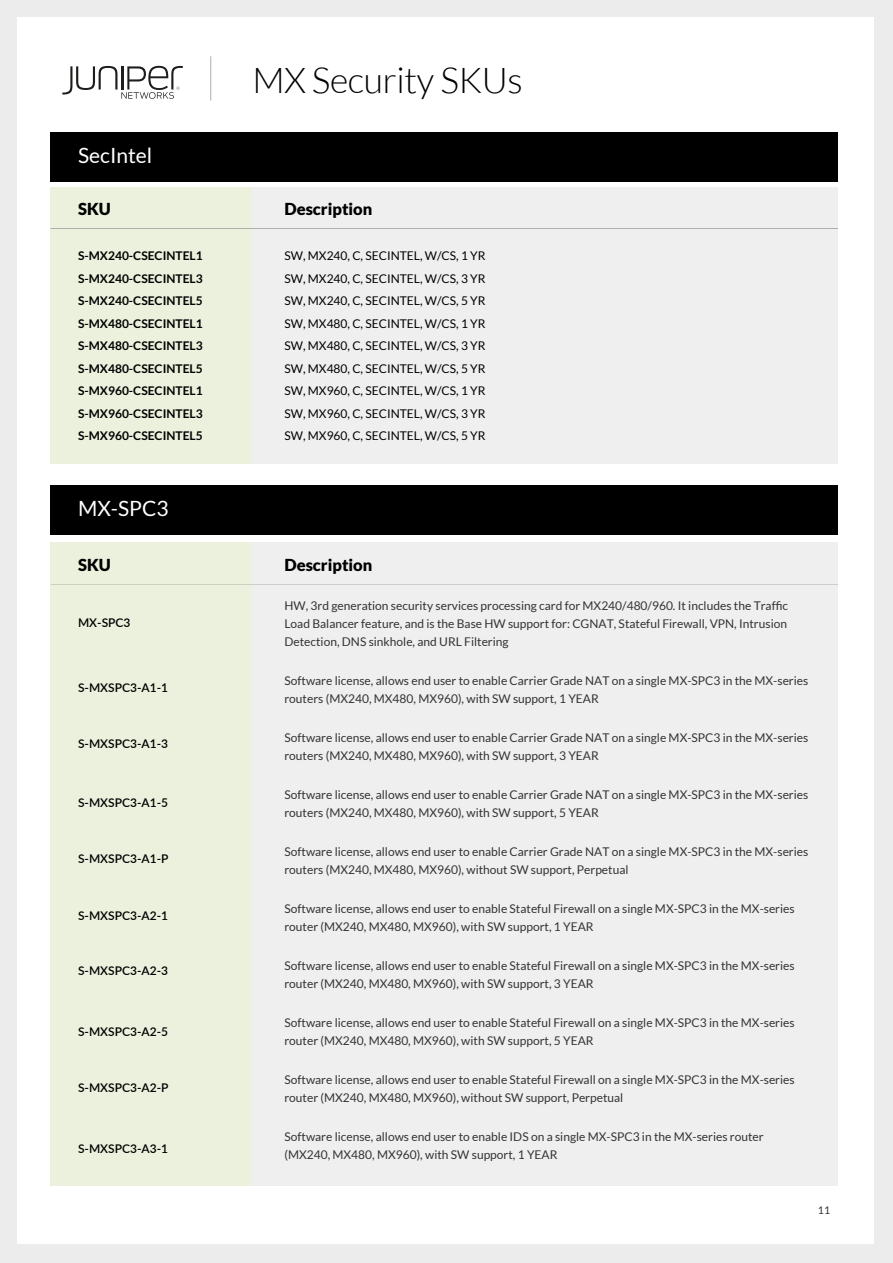
<style>
.page{position:relative;width:893px;height:1263px;background:#ececec}
.page>*{position:absolute;margin:0;border:0;box-sizing:border-box;transform-origin:0 0}
.t1{font:300 35.55px "Lato";letter-spacing:-.01em;color:#000}
.t2{font:21px "Lato";color:#fff}
.t3{font:900 16.5px "Lato";color:#000}
.t4{font:12px/18px "Lato";color:#333}
.t5{font:12px/22.5px "Lato";color:#000;text-align:justify}
.t6{font:700 12px/22.5px "Lato";color:#000;text-align:justify}
.t7{font:600 12px "Lato";color:#000}
.t8{font:10.5px "Lato";color:#333}
</style>
<div class="page">
<div style="left:17px;top:17px;width:857px;height:1227px;background:#fff"></div>
<hr style="left:210px;top:56px;width:1px;height:45px;background:#adadad">
<div style="left:253px;top:543px;width:585px;height:643px;background:#efefef"></div>
<div style="left:50px;top:543px;width:202px;height:643px;background:#ebf1dc"></div>
<div style="left:253px;top:187px;width:585px;height:277px;background:#efefef"></div>
<div style="left:50px;top:187px;width:202px;height:277px;background:#ebf1dc"></div>
<div style="left:50px;top:132px;width:788px;height:50px;background:#000"></div>
<hr style="left:50px;top:228px;width:788px;height:1px;background:#989897">
<hr style="left:50px;top:584px;width:788px;height:1px;background:#989897">
<div style="left:50px;top:486px;width:788px;height:49px;background:#000"></div>
<svg style="left:62px;top:66px;width:121px;height:33px"></svg>
<h2 class="t2" style="left:78px;top:143px;width:76px">SecIntel</h2>
<h3 class="t3" style="left:78px;top:200px;width:34px">SKU</h3>
<p class="t6" style="left:78px;top:244px;width:126px">S-MX240-CSECINTEL1<br>S-MX240-CSECINTEL3<br>S-MX240-CSECINTEL5<br>S-MX480-CSECINTEL1<br>S-MX480-CSECINTEL3<br>S-MX480-CSECINTEL5<br>S-MX960-CSECINTEL1<br>S-MX960-CSECINTEL3<br>S-MX960-CSECINTEL5</p>
<h2 class="t2" style="left:78px;top:497px;width:92px">MX-SPC3</h2>
<h3 class="t3" style="left:78px;top:555px;width:34px">SKU</h3>
<p class="t7" style="left:78px;top:614px;width:54px">MX-SPC3</p>
<p class="t7" style="left:78px;top:679px;width:92px">S-MXSPC3-A1-1</p>
<p class="t7" style="left:78px;top:734px;width:92px">S-MXSPC3-A1-3</p>
<p class="t7" style="left:78px;top:794px;width:92px">S-MXSPC3-A1-5</p>
<p class="t7" style="left:78px;top:850px;width:92px">S-MXSPC3-A1-P</p>
<p class="t7" style="left:78px;top:907px;width:92px">S-MXSPC3-A2-1</p>
<p class="t7" style="left:78px;top:962px;width:92px">S-MXSPC3-A2-3</p>
<p class="t7" style="left:78px;top:1023px;width:92px">S-MXSPC3-A2-5</p>
<p class="t7" style="left:78px;top:1079px;width:92px">S-MXSPC3-A2-P</p>
<p class="t7" style="left:78px;top:1140px;width:92px">S-MXSPC3-A3-1</p>
<h1 class="t1" style="left:252px;top:61px;width:272px">MX Security SKUs</h1>
<h3 class="t3" style="left:284px;top:200px;width:89px">Description</h3>
<p class="t5" style="left:284px;top:245px;width:203px">SW, MX240, C, SECINTEL, W/CS, 1 YR SW, MX240, C, SECINTEL, W/CS, 3 YR SW, MX240, C, SECINTEL, W/CS, 5 YR SW, MX480, C, SECINTEL, W/CS, 1 YR SW, MX480, C, SECINTEL, W/CS, 3 YR SW, MX480, C, SECINTEL, W/CS, 5 YR SW, MX960, C, SECINTEL, W/CS, 1 YR SW, MX960, C, SECINTEL, W/CS, 3 YR SW, MX960, C, SECINTEL, W/CS, 5 YR</p>
<h3 class="t3" style="left:284px;top:555px;width:89px">Description</h3>
<p class="t4" style="left:284px;top:596px;width:505px;text-align:justify">HW, 3rd generation security services processing card for MX240/480/960. It includes the Traffic Load Balancer feature, and is the Base HW support for: CGNAT, Stateful Firewall, VPN, Intrusion Detection, DNS sinkhole, and URL Filtering</p>
<p class="t4" style="left:284px;top:671px;width:525px">Software license, allows end user to enable Carrier Grade NAT on a single MX-SPC3 in the MX-series routers (MX240, MX480, MX960), with SW support, 1 YEAR</p>
<p class="t4" style="left:284px;top:728px;width:525px">Software license, allows end user to enable Carrier Grade NAT on a single MX-SPC3 in the MX-series routers (MX240, MX480, MX960), with SW support, 3 YEAR</p>
<p class="t4" style="left:284px;top:785px;width:525px">Software license, allows end user to enable Carrier Grade NAT on a single MX-SPC3 in the MX-series routers (MX240, MX480, MX960), with SW support, 5 YEAR</p>
<p class="t4" style="left:284px;top:842px;width:525px">Software license, allows end user to enable Carrier Grade NAT on a single MX-SPC3 in the MX-series routers (MX240, MX480, MX960), without SW support, Perpetual</p>
<p class="t4" style="left:284px;top:899px;width:512px">Software license, allows end user to enable Stateful Firewall on a single MX-SPC3 in the MX-series router (MX240, MX480, MX960), with SW support, 1 YEAR</p>
<p class="t4" style="left:284px;top:956px;width:512px">Software license, allows end user to enable Stateful Firewall on a single MX-SPC3 in the MX-series router (MX240, MX480, MX960), with SW support, 3 YEAR</p>
<p class="t4" style="left:284px;top:1013px;width:512px">Software license, allows end user to enable Stateful Firewall on a single MX-SPC3 in the MX-series router (MX240, MX480, MX960), with SW support, 5 YEAR</p>
<p class="t4" style="left:284px;top:1070px;width:512px">Software license, allows end user to enable Stateful Firewall on a single MX-SPC3 in the MX-series router (MX240, MX480, MX960), without SW support, Perpetual</p>
<p class="t4" style="left:284px;top:1127px;width:481px">Software license, allows end user to enable IDS on a single MX-SPC3 in the MX-series router (MX240, MX480, MX960), with SW support, 1 YEAR</p>
<p class="t8" style="left:818px;top:1205px;width:14px">11</p>
</div>
